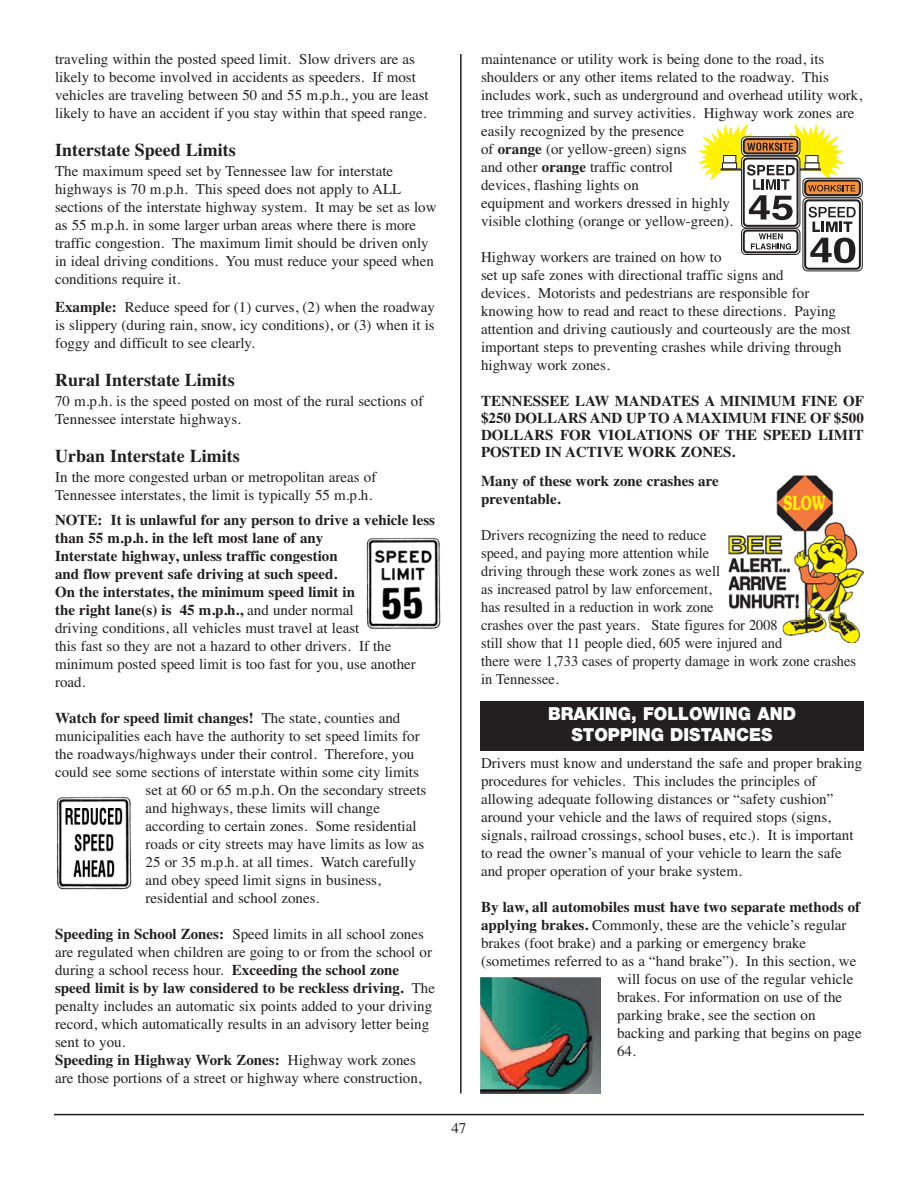
<style>
.page{position:relative;width:918px;height:1188px;background:#fff}
.page>*{position:absolute;margin:0;border:0;box-sizing:border-box;transform-origin:0 0}
.t1{font:700 18px "Times";color:#231f20}
.t2{font:900 18px/21.6px "Helvetica Neue";color:#fff;text-align:center;scale:.95 1}
.t3{font:15px/18px "Times";color:#231f20}
.t4{font:700 15px/18px "Times";color:#231f20}
.t5{font:15px/18px "Times";color:#231f20;scale:.96 1}
.s1{font-weight:700}
.s2{font-weight:400}
</style>
<div class="page">
<hr style="left:460px;top:54px;width:2px;height:1040px;background:#231f20">
<hr style="left:54px;top:1114px;width:810px;height:1px;background:#231f20">
<img style="left:366px;top:537px;width:75px;height:93px">
<img style="left:56px;top:796px;width:76px;height:94px">
<img style="left:728px;top:475px;width:136px;height:167px">
<svg style="left:803px;top:178px;width:60px;height:20px"></svg>
<div style="left:805px;top:181px;width:55px;height:14px;background:#f79239;border-radius:4px"></div>
<div style="left:804px;top:180px;width:57px;height:16px;border:2px solid #231f20;border-radius:4px"></div>
<div style="left:803px;top:198px;width:60px;height:73px;background:#fff;border:1px solid #231f20;border-radius:5px"></div>
<div style="left:804px;top:199px;width:57px;height:71px;background:#fff;border:2px solid #231f20;border-radius:4px"></div>
<svg style="left:699px;top:124px;width:157px;height:139px"></svg>
<img style="left:481px;top:977px;width:120px;height:117px">
<div style="left:480px;top:701px;width:384px;height:49px;background:#231f20"></div>
<p class="t3" style="left:55px;top:52px;width:375px">traveling within the posted speed limit. Slow drivers are as likely to become involved in accidents as speeders. If most vehicles are traveling between 50 and 55 m.p.h., you are least likely to have an accident if you stay within that speed range.</p>
<p class="t1" style="left:55px;top:144px;width:182px">Interstate Speed Limits</p>
<p class="t3" style="left:55px;top:163px;width:383px">The maximum speed set by Tennessee law for interstate highways is 70 m.p.h. This speed does not apply to ALL sections of the interstate highway system. It may be set as low as 55 m.p.h. in some larger urban areas where there is more traffic congestion. The maximum limit should be driven only in ideal driving conditions. You must reduce your speed when conditions require it.</p>
<p class="t3" style="left:55px;top:300px;width:381px;text-align:justify"><span class="s1">Example:</span> Reduce speed for (1) curves, (2) when the roadway is slippery (during rain, snow, icy conditions), or (3) when it is foggy and difficult to see clearly.</p>
<p class="t1" style="left:55px;top:374px;width:181px">Rural Interstate Limits</p>
<p class="t3" style="left:55px;top:393px;width:370px">70 m.p.h. is the speed posted on most of the rural sections of<br>Tennessee interstate highways.</p>
<p class="t1" style="left:55px;top:449px;width:186px">Urban Interstate Limits</p>
<p class="t3" style="left:55px;top:469px;width:323px">In the more congested urban or metropolitan areas of<br>Tennessee interstates, the limit is typically 55 m.p.h.</p>
<p class="t4" style="left:55px;top:512px;width:382px">NOTE: It is unlawful for any person to drive a vehicle less than 55 m.p.h. in the left most lane of any<br>Interstate highway, unless traffic congestion<br>and flow prevent safe driving at such speed.<br>On the interstates, the minimum speed limit in<br>the right lane(s) is 45 m.p.h., <span class="s2">and under normal<br>driving conditions, all vehicles must travel at least<br>this fast so they are not a hazard to other drivers. If the minimum posted speed limit is too fast for you, use another road.</span></p>
<p class="t4" style="left:55px;top:710px;width:347px">Watch for speed limit changes! <span class="s2">The state, counties and</span></p>
<p class="t3" style="left:55px;top:728px;width:366px">municipalities each have the authority to set speed limits for</p>
<p class="t3" style="left:55px;top:746px;width:361px">the roadways/highways under their control. Therefore, you</p>
<p class="t3" style="left:55px;top:764px;width:365px">could see some sections of interstate within some city limits</p>
<p class="t3" style="left:146px;top:782px;width:282px">set at 60 or 65 m.p.h. On the secondary streets</p>
<p class="t3" style="left:146px;top:800px;width:236px">and highways, these limits will change</p>
<p class="t3" style="left:146px;top:818px;width:272px">according to certain zones. Some residential</p>
<p class="t3" style="left:146px;top:836px;width:280px">roads or city streets may have limits as low as</p>
<p class="t3" style="left:146px;top:854px;width:272px">25 or 35 m.p.h. at all times. Watch carefully</p>
<p class="t3" style="left:146px;top:872px;width:237px">and obey speed limit signs in business,</p>
<p class="t3" style="left:146px;top:890px;width:175px">residential and school zones.</p>
<p class="t3" style="left:55px;top:926px;width:381px"><span class="s1">Speeding in School Zones:</span> Speed limits in all school zones are regulated when children are going to or from the school or during a school recess hour. <span class="s1">Exceeding the school zone speed limit is by law considered to be reckless driving.</span> The penalty includes an automatic six points added to your driving record, which automatically results in an advisory letter being sent to you.<br><span class="s1">Speeding in Highway Work Zones:</span> Highway work zones are those portions of a street or highway where construction,</p>
<p class="t3" style="left:481px;top:52px;width:382px">maintenance or utility work is being done to the road, its shoulders or any other items related to the roadway. This includes work, such as underground and overhead utility work, tree trimming and survey activities. Highway work zones are easily recognized by the presence<br>of <span class="s1">orange</span> (or yellow-green) signs<br>and other <span class="s1">orange</span> traffic control<br>devices, flashing lights on<br>equipment and workers dressed in highly<br>visible clothing (orange or yellow-green).</p>
<p class="t3" style="left:481px;top:250px;width:371px">Highway workers are trained on how to<br>set up safe zones with directional traffic signs and<br>devices. Motorists and pedestrians are responsible for knowing how to read and react to these directions. Paying attention and driving cautiously and courteously are the most important steps to preventing crashes while driving through highway work zones.</p>
<p class="t4" style="left:481px;top:393px;width:384px;line-height:17.2px;text-align:justify">TENNESSEE LAW MANDATES A MINIMUM FINE OF $250 DOLLARS AND UP TO A MAXIMUM FINE OF $500<br>DOLLARS FOR VIOLATIONS OF THE SPEED LIMIT POSTED IN ACTIVE WORK ZONES.</p>
<p class="t4" style="left:481px;top:473px;width:239px">Many of these work zone crashes are preventable.</p>
<p class="t5" style="left:481px;top:527px;width:392px">Drivers recognizing the need to reduce<br>speed, and paying more attention while<br>driving through these work zones as well<br>as increased patrol by law enforcement,<br>has resulted in a reduction in work zone<br>crashes over the past years. State figures for 2008<br>still show that 11 people died, 605 were injured and<br>there were 1,733 cases of property damage in work zone crashes in Tennessee.</p>
<p class="t2" style="left:548px;top:704px;width:262px">BRAKING, FOLLOWING AND<br>STOPPING DISTANCES</p>
<p class="t3" style="left:481px;top:756px;width:383px">Drivers must know and understand the safe and proper braking procedures for vehicles. This includes the principles of allowing adequate following distances or “safety cushion” around your vehicle and the laws of required stops (signs, signals, railroad crossings, school buses, etc.). It is important to read the owner’s manual of your vehicle to learn the safe and proper operation of your brake system.</p>
<p class="t4" style="left:481px;top:900px;width:381px">By law, all automobiles must have two separate methods of</p>
<p class="t3" style="left:481px;top:918px;width:367px"><span class="s1">applying brakes.</span> Commonly, these are the vehicle’s regular</p>
<p class="t3" style="left:481px;top:936px;width:327px">brakes (foot brake) and a parking or emergency brake</p>
<p class="t3" style="left:481px;top:954px;width:377px">(sometimes referred to as a “hand brake”). In this section, we</p>
<p class="t3" style="left:617px;top:972px;width:238px">will focus on use of the regular vehicle</p>
<p class="t3" style="left:617px;top:990px;width:227px">brakes. For information on use of the</p>
<p class="t3" style="left:617px;top:1008px;width:200px">parking brake, see the section on</p>
<p class="t3" style="left:617px;top:1026px;width:246px">backing and parking that begins on page</p>
<p class="t3" style="left:617px;top:1044px;width:20px">64.</p>
<p class="t3" style="left:451px;top:1120px;width:16px">47</p>
</div>
